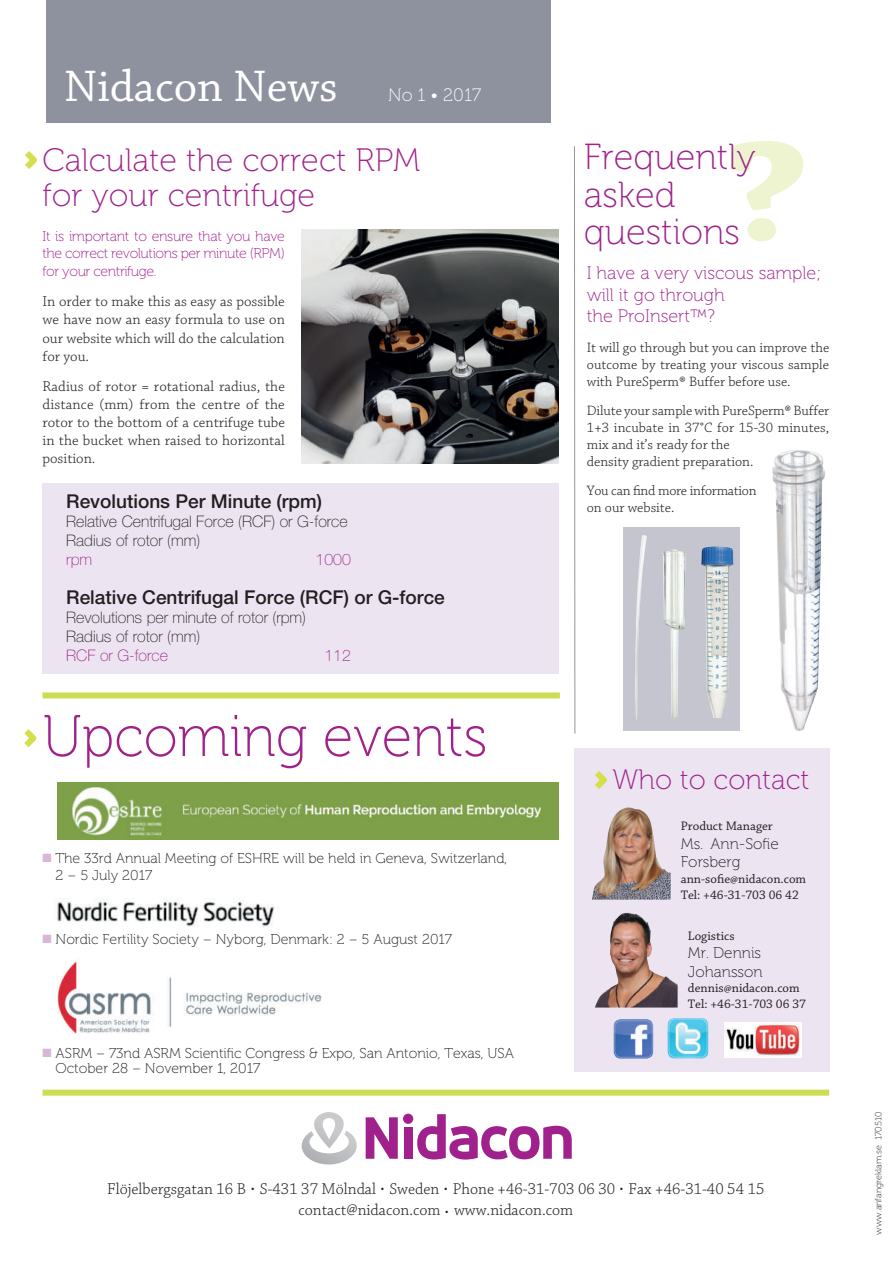
<style>
.page{position:relative;width:893px;height:1263px;background:#fff}
.page>*{position:absolute;margin:0;border:0;box-sizing:border-box;transform-origin:0 0}
.t1{font:700 149.7px "Chaparral Pro";color:#eef4d0;scale:1.14 1}
.t2{font:58.65px "Museo 100";color:#a0218c;scale:.96 1}
.t3{font:46.5px "Chaparral Pro";color:#fff}
.t4{font:36.3px/37.7px "Museo 100";color:#a0218c}
.t5{font:32.4px/35.5px "Museo 100";color:#a0218c}
.t6{font:28.2px "Museo 100";color:#a0218c}
.t7{font:500 19.05px "Helvetica Neue";color:#231f20}
.t8{font:18px/21.6px "Museo 100";color:#a0218c}
.t9{font:18px "Museo 100";color:#fff}
.t10{font:16.5px/21px "Chaparral MM 250 11";letter-spacing:-.015em;color:#231f20;text-align:center}
.t11{font:100 15.9px/19px "Helvetica Neue";color:#231f20}
.t12{font:100 15.9px "Helvetica Neue";color:#a0218c}
.t13{font:15.45px/18.5px "Museo 100";color:#231f20}
.t14{font:15px/18px "Chaparral MM 250 10";color:#231f20;text-align:justify}
.t15{font:14.25px/17.1px "Chaparral MM 250 9";color:#231f20;text-align:justify}
.t16{font:14.25px/16.5px "Museo 100";color:#231f20}
.t17{font:14.25px/17.5px "Museo 100";letter-spacing:-.03em;color:#a0218c;text-align:justify}
.t18{font:14.25px/17.1px "Chaparral MM 250 9";letter-spacing:-.02em;color:#231f20}
.t19{font:13.05px/15.6px "Chaparral Pro";color:#231f20}
.t20{font:9px "Museo 100";color:#231f20}
.s1{color:#d8b6d5}
.s2{font-family:"Chaparral MM 250 8";font-size:12px}
</style>
<div class="page">
<svg style="left:574px;top:146px;width:2px;height:588px"></svg>
<svg style="left:366px;top:1117px;width:32px;height:42px"></svg>
<div style="left:404px;top:1127px;width:8px;height:32px;background:#a0218c"></div>
<div style="left:403px;top:1113px;width:10px;height:11px;background:#a0218c;border-radius:50%"></div>
<svg style="left:417px;top:1114px;width:155px;height:45px"></svg>
<svg style="left:302px;top:1112px;width:55px;height:52px"></svg>
<div style="left:43px;top:692px;width:517px;height:6px;background:#cddd53"></div>
<div style="left:43px;top:1090px;width:786px;height:6px;background:#cddd53"></div>
<div style="left:46px;top:0;width:504px;height:122px;background:#8e919e"></div>
<svg style="left:25px;top:151px;width:12px;height:18px"></svg>
<svg style="left:24px;top:729px;width:12px;height:18px"></svg>
<div style="left:574px;top:748px;width:255px;height:323px;background:#ece5f1"></div>
<div style="left:43px;top:483px;width:516px;height:190px;background:#ece5f1"></div>
<svg style="left:595px;top:771px;width:12px;height:18px"></svg>
<img style="left:592px;top:807px;width:79px;height:93px">
<img style="left:595px;top:912px;width:83px;height:95px">
<img style="left:668px;top:1018px;width:40px;height:40px">
<img style="left:614px;top:1019px;width:39px;height:39px">
<img style="left:724px;top:1022px;width:77px;height:35px">
<img style="left:56px;top:898px;width:219px;height:29px">
<img style="left:57px;top:958px;width:265px;height:76px">
<img style="left:57px;top:782px;width:502px;height:57px">
<img style="left:302px;top:230px;width:257px;height:233px">
<img style="left:772px;top:450px;width:53px;height:281px">
<div style="left:623px;top:527px;width:117px;height:204px;background:#c4c5ce"></div>
<img style="left:635px;top:535px;width:12px;height:185px">
<img style="left:662px;top:549px;width:25px;height:169px">
<img style="left:701px;top:546px;width:32px;height:172px">
<h3 class="t3" style="left:64px;top:60px;width:275px">Nidacon News</h3>
<p class="t9" style="left:388px;top:85px;width:95px">No 1 • 2017</p>
<h3 class="t5" style="left:43px;top:142px;width:379px">Calculate the correct RPM for your centrifuge</h3>
<p class="t17" style="left:43px;top:228px;width:244px">It is important to ensure that you have the correct revolutions per minute (RPM) for your centrifuge.</p>
<p class="t14" style="left:43px;top:293px;width:244px">In order to make this as easy as possible we have now an easy formula to use on our website which will do the calculation for you.</p>
<p class="t14" style="left:43px;top:377px;width:244px">Radius of rotor = rotational radius, the distance (mm) from the centre of the rotor to the bottom of a centrifuge tube in the bucket when raised to horizontal position.</p>
<p class="t7" style="left:66px;top:490px;width:257px">Revolutions Per Minute (rpm)</p>
<p class="t11" style="left:66px;top:512px;width:283px">Relative Centrifugal Force (RCF) or G-force<br>Radius of rotor (mm)</p>
<p class="t12" style="left:66px;top:551px;width:27px">rpm</p>
<p class="t12" style="left:315px;top:551px;width:37px">1000</p>
<p class="t7" style="left:66px;top:585px;width:380px">Relative Centrifugal Force (RCF) or G-force</p>
<p class="t11" style="left:66px;top:607px;width:241px">Revolutions per minute of rotor (rpm)<br>Radius of rotor (mm)</p>
<p class="t12" style="left:66px;top:646px;width:103px">RCF or G-force</p>
<p class="t12" style="left:324px;top:646px;width:28px">112</p>
<h2 class="t2" style="left:43px;top:705px;width:465px">Upcoming events</h2>
<p class="t16" style="left:56px;top:850px;width:453px;text-indent:-13px"><span class="s1">■</span> The 33rd Annual Meeting of ESHRE will be held in Geneva, Switzerland,<br>2 – 5 July 2017</p>
<p class="t16" style="left:43px;top:931px;width:411px"><span class="s1">■</span> Nordic Fertility Society – Nyborg, Denmark: 2 – 5 August 2017</p>
<p class="t16" style="left:56px;top:1046px;width:460px;line-height:15px;text-indent:-13px"><span class="s1">■</span> ASRM – 73nd ASRM Scientific Congress &amp; Expo, San Antonio, Texas, USA<br>October 28 – November 1, 2017</p>
<h1 class="t1" style="left:725px;top:104px;width:75px">?</h1>
<h3 class="t4" style="left:584px;top:139px;width:173px">Frequently asked questions</h3>
<p class="t8" style="left:587px;top:263px;width:236px">I have a very viscous sample; will it go through<br>the ProInsert™?</p>
<p class="t15" style="left:587px;top:338px;width:244px">It will go through but you can improve the outcome by treating your viscous sample with PureSperm® Buffer before use.</p>
<p class="t15" style="left:587px;top:402px;width:244px;text-align:left">Dilute your sample with PureSperm® Buffer 1+3 incubate in 37°C for 15-30 minutes, mix and it’s ready for the<br>density gradient preparation.</p>
<p class="t18" style="left:587px;top:482px;width:171px">You can find more information on our website.</p>
<h3 class="t6" style="left:612px;top:764px;width:199px">Who to contact</h3>
<p class="t19" style="left:681px;top:819px;width:93px">Product Manager</p>
<p class="t13" style="left:681px;top:835px;width:100px">Ms. Ann-Sofie<br>Forsberg</p>
<p class="t19" style="left:681px;top:871px;width:127px">ann-sofie@nidacon.com<br>Tel: +46-31-703 06 42</p>
<p class="t19" style="left:688px;top:928px;width:48px">Logistics</p>
<p class="t13" style="left:688px;top:944px;width:76px">Mr. Dennis<br>Johansson</p>
<p class="t19" style="left:688px;top:981px;width:120px">dennis@nidacon.com<br>Tel: +46-31-703 06 37</p>
<p class="t10" style="left:107px;top:1178px;width:659px">Flöjelbergsgatan 16 B <span class="s2">•</span> S-431 37 Mölndal <span class="s2">•</span> Sweden <span class="s2">•</span> Phone +46-31-703 06 30 <span class="s2">•</span> Fax +46-31-40 54 15 contact@nidacon.com <span class="s2">•</span> www.nidacon.com</p>
<p class="t20" style="left:873px;top:1235px;width:124px;rotate:-90deg">www.anfangreklam.se 170510</p>
</div>
